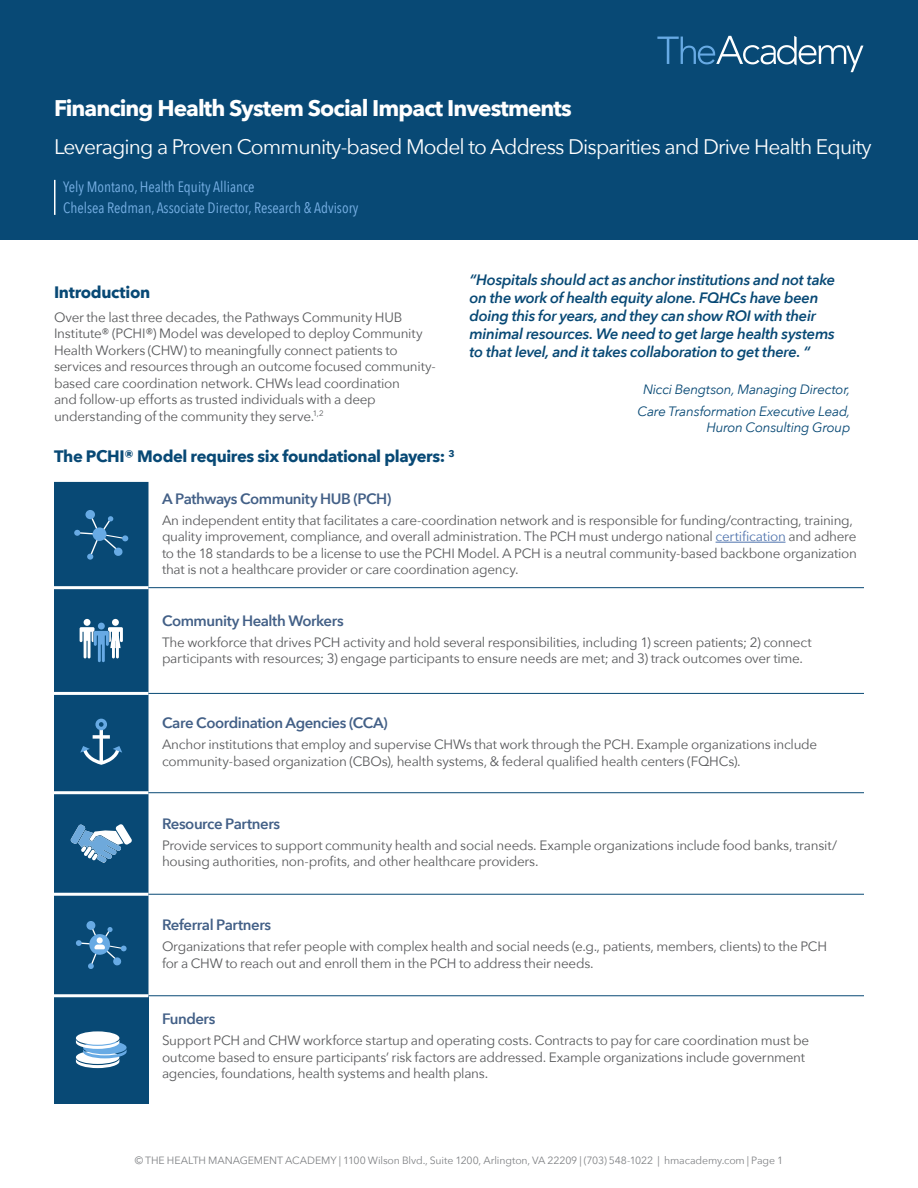
<style>
.page{position:relative;width:918px;height:1188px;background:#fff}
.page>*{position:absolute;margin:0;border:0;box-sizing:border-box;transform-origin:0 0}
.t1{font:700 22.65px "Avenir Next";letter-spacing:-.04em;color:#fff}
.t2{font:21px "Avenir Next";letter-spacing:-.04em;color:#fff}
.t3{font:700 16.5px "Avenir Next";letter-spacing:-.025em;color:#084975}
.t4{font:italic 600 15px/18px "Avenir Next";letter-spacing:-.025em;color:#084975}
.t5{font:600 15px "Avenir Next";letter-spacing:-.03em;color:#436087}
.t6{font:15px/21px "Avenir Next Condensed";color:#78b1e6}
.t7{font:13.5px/16.5px "Avenir Next";letter-spacing:-.02em;color:#58595b}
.t8{font:italic 13.5px/21.9px "Avenir Next";letter-spacing:-.02em;color:#084975;text-align:center}
.t9{font:10.5px "Avenir Next";letter-spacing:-.01em;color:#808285}
.s1{color:#4f73ad}
</style>
<div class="page">
<div style="left:0;top:0;width:918px;height:240px;background:#084975"></div>
<div style="left:54px;top:482px;width:94px;height:512px;background:#084975"></div>
<div style="left:54px;top:996px;width:94px;height:108px;background:#084975"></div>
<hr style="left:54px;top:586px;width:94px;height:3px;background:#fff">
<hr style="left:54px;top:692px;width:94px;height:3px;background:#fff">
<hr style="left:54px;top:791px;width:94px;height:3px;background:#fff">
<hr style="left:54px;top:893px;width:94px;height:3px;background:#fff">
<hr style="left:148px;top:587px;width:716px;height:1px;background:#084975">
<hr style="left:148px;top:693px;width:716px;height:1px;background:#084975">
<hr style="left:148px;top:792px;width:716px;height:1px;background:#084975">
<hr style="left:148px;top:894px;width:716px;height:1px;background:#084975">
<hr style="left:54px;top:994px;width:94px;height:3px;background:#fff">
<hr style="left:148px;top:995px;width:716px;height:1px;background:#084975">
<div style="left:85px;top:510px;width:10px;height:9px;background:#67aae4;border-radius:50%"></div>
<svg style="left:74px;top:514px;width:54px;height:46px;background:#1f5e8a"></svg>
<hr style="left:716px;top:542px;width:70px;height:1px;background:#4f73ad">
<hr style="left:79px;top:645px;width:44px;height:1px;background:#084975">
<div style="left:98px;top:623px;width:7px;height:7px;background:#67aae4;border-radius:50%"></div>
<div style="left:84px;top:619px;width:7px;height:7px;background:#fff;border-radius:50%"></div>
<div style="left:112px;top:619px;width:7px;height:7px;background:#fff;border-radius:50%"></div>
<svg style="left:80px;top:627px;width:43px;height:35px"></svg>
<div style="left:95px;top:719px;width:12px;height:11px;border:3px solid #67aae4;border-radius:50%"></div>
<svg style="left:80px;top:727px;width:42px;height:40px;background:#386d92"></svg>
<svg style="left:70px;top:824px;width:62px;height:39px"></svg>
<div style="left:86px;top:921px;width:9px;height:9px;background:#67aae4;border-radius:50%"></div>
<svg style="left:76px;top:925px;width:51px;height:44px;background:#296793"></svg>
<svg style="left:76px;top:1039px;width:51px;height:29px"></svg>
<div style="left:76px;top:1031px;width:43px;height:14px;background:#fff;border-radius:50%"></div>
<hr style="left:54px;top:180px;width:2px;height:35px;background:#fff">
<svg style="left:657px;top:36px;width:206px;height:36px"></svg>
<h1 class="t1" style="left:54px;top:89px;width:519px">Financing Health System Social Impact Investments</h1>
<h2 class="t2" style="left:54px;top:129px;width:819px">Leveraging a Proven Community-based Model to Address Disparities and Drive Health Equity</h2>
<p class="t6" style="left:63px;top:175px;width:297px">Yely Montano, Health Equity Alliance<br>Chelsea Redman, Associate Director, Research &amp; Advisory</p>
<p class="t4" style="left:470px;top:271px;width:367px">“Hospitals should act as anchor institutions and not take on the work of health equity alone. FQHCs have been doing this for years, and they can show ROI with their minimal resources. We need to get large health systems to that level, and it takes collaboration to get there. “</p>
<p class="t8" style="left:637px;top:378px;width:215px">Nicci Bengtson, Managing Director,<br>Care Transformation Executive Lead,</p>
<p class="t8" style="left:706px;top:416px;width:146px">Huron Consulting Group</p>
<p class="t3" style="left:54px;top:278px;width:98px">Introduction</p>
<p class="t7" style="left:54px;top:308px;width:383px">Over the last three decades, the Pathways Community HUB Institute® (PCHI®) Model was developed to deploy Community Health Workers (CHW) to meaningfully connect patients to services and resources through an outcome focused community&shy;based care coordination network. CHWs lead coordination<br>and follow-up efforts as trusted individuals with a deep understanding of the community they serve.<sup>1,2</sup></p>
<p class="t3" style="left:54px;top:442px;width:402px">The PCHI® Model requires six foundational players: <sup>3</sup></p>
<p class="t5" style="left:162px;top:486px;width:231px">A Pathways Community HUB (PCH)</p>
<p class="t7" style="left:162px;top:511px;width:697px">An independent entity that facilitates a care-coordination network and is responsible for funding/contracting, training, quality improvement, compliance, and overall administration. The PCH must undergo national <span class="s1">certification</span> and adhere to the 18 standards to be a license to use the PCHI Model. A PCH is a neutral community-based backbone organization that is not a healthcare provider or care coordination agency.</p>
<p class="t5" style="left:162px;top:608px;width:183px">Community Health Workers</p>
<p class="t7" style="left:162px;top:633px;width:651px">The workforce that drives PCH activity and hold several responsibilities, including 1) screen patients; 2) connect participants with resources; 3) engage participants to ensure needs are met; and 3) track outcomes over time.</p>
<p class="t5" style="left:162px;top:710px;width:227px">Care Coordination Agencies (CCA)</p>
<p class="t7" style="left:162px;top:736px;width:657px">Anchor institutions that employ and supervise CHWs that work through the PCH. Example organizations include community-based organization (CBOs), health systems, &amp; federal qualified health centers (FQHCs).</p>
<p class="t5" style="left:162px;top:811px;width:120px">Resource Partners</p>
<p class="t7" style="left:162px;top:836px;width:677px">Provide services to support community health and social needs. Example organizations include food banks, transit/ housing authorities, non-profits, and other healthcare providers.</p>
<p class="t5" style="left:162px;top:912px;width:111px">Referral Partners</p>
<p class="t7" style="left:162px;top:938px;width:667px">Organizations that refer people with complex health and social needs (e.g., patients, members, clients) to the PCH for a CHW to reach out and enroll them in the PCH to address their needs.</p>
<p class="t5" style="left:162px;top:1006px;width:55px">Funders</p>
<p class="t7" style="left:162px;top:1032px;width:649px">Support PCH and CHW workforce startup and operating costs. Contracts to pay for care coordination must be outcome based to ensure participants’ risk factors are addressed. Example organizations include government agencies, foundations, health systems and health plans.</p>
<p class="t9" style="left:135px;top:1152px;width:650px">© THE HEALTH MANAGEMENT ACADEMY | 1100 Wilson Blvd., Suite 1200, Arlington, VA 22209 | (703) 548-1022 | hmacademy.com | Page 1</p>
</div>
